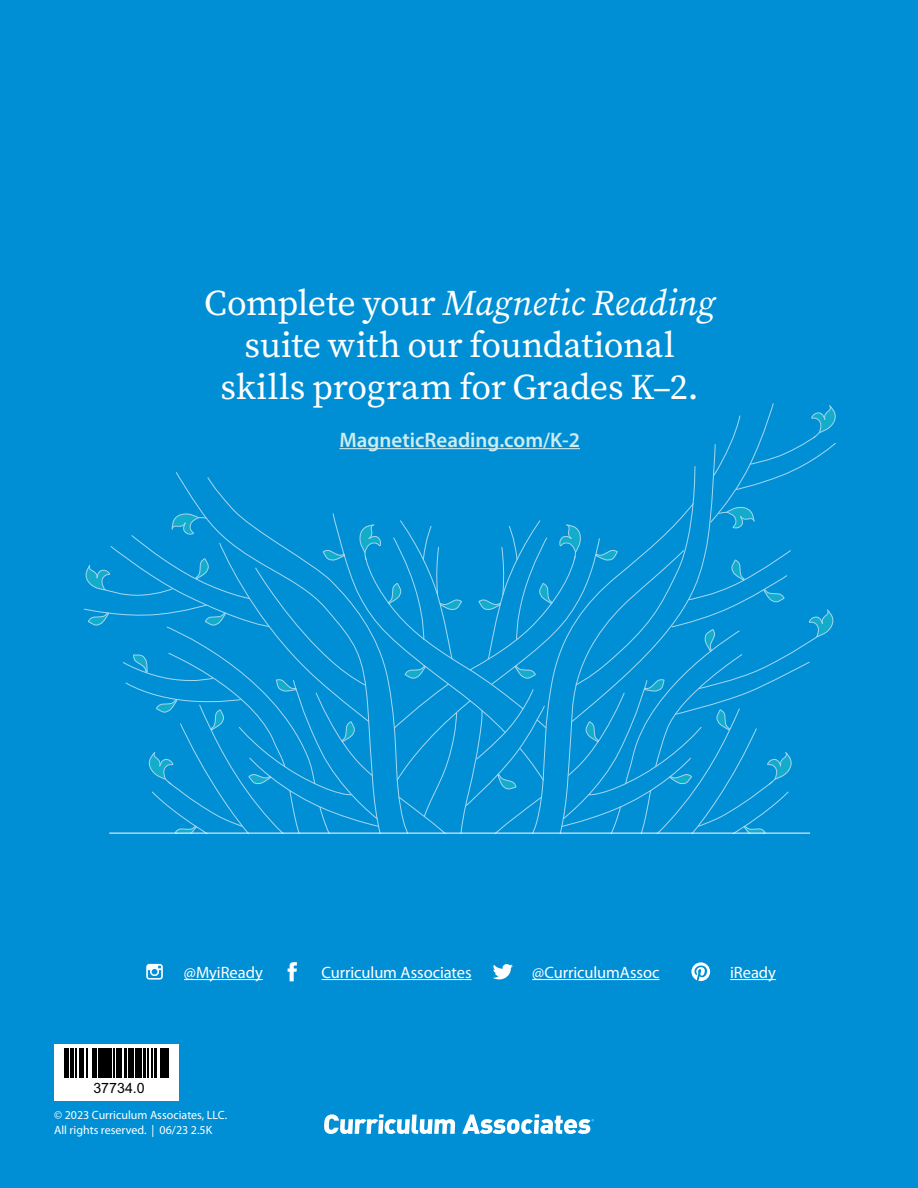
<style>
.page{position:relative;width:918px;height:1188px;background:#008fd5}
.page>*{position:absolute;margin:0;border:0;box-sizing:border-box;transform-origin:0 0}
.t1{font:36px/42px "Source Serif 4";letter-spacing:-.005em;color:#fff;text-align:center}
.t2{font:italic 36px "Source Serif Pro";letter-spacing:.005em;color:#fff}
.t3{font:600 21px "Myriad Pro";color:#cfebed}
.t4{font:16.5px "Myriad Pro";letter-spacing:-.005em;color:#fff}
.t5{font:14.25px "Arial";color:#000}
.t6{font:12px/15px "Myriad Pro";color:#fff}
.s1{font-family:"Source Serif 4";font-style:normal}
</style>
<div class="page">
<svg style="left:84px;top:403px;width:752px;height:430px"></svg>
<svg style="left:324px;top:1114px;width:131px;height:20px"></svg>
<svg style="left:462px;top:1114px;width:132px;height:20px"></svg>
<hr style="left:730px;top:979px;width:46px;height:1px;background:#fff">
<hr style="left:532px;top:979px;width:128px;height:1px;background:#fff">
<hr style="left:322px;top:979px;width:150px;height:1px;background:#fff">
<hr style="left:184px;top:979px;width:79px;height:1px;background:#fff">
<svg style="left:146px;top:964px;width:17px;height:16px"></svg>
<svg style="left:288px;top:962px;width:9px;height:19px"></svg>
<svg style="left:493px;top:964px;width:20px;height:16px"></svg>
<svg style="left:691px;top:962px;width:19px;height:19px"></svg>
<hr style="left:339px;top:448px;width:241px;height:1px;background:#cfebed">
<hr style="left:109px;top:833px;width:701px;height:1px;background:#fff">
<svg style="left:54px;top:1044px;width:125px;height:5px"></svg>
<svg style="left:54px;top:1049px;width:125px;height:52px;background:#d9d9d9"></svg>
<hr style="left:64px;top:1049px;width:2px;height:29px;background:#000">
<svg style="left:67px;top:1049px;width:1px;height:29px"></svg>
<hr style="left:71px;top:1049px;width:3px;height:29px;background:#000">
<svg style="left:76px;top:1049px;width:1px;height:29px"></svg>
<hr style="left:80px;top:1049px;width:2px;height:29px;background:#000">
<svg style="left:83px;top:1049px;width:5px;height:29px"></svg>
<hr style="left:92px;top:1049px;width:2px;height:29px;background:#000">
<svg style="left:95px;top:1049px;width:4px;height:29px"></svg>
<hr style="left:100px;top:1049px;width:4px;height:29px;background:#000">
<hr style="left:106px;top:1049px;width:3px;height:29px;background:#000">
<hr style="left:110px;top:1049px;width:2px;height:29px;background:#000">
<svg style="left:114px;top:1049px;width:1px;height:29px"></svg>
<hr style="left:117px;top:1049px;width:3px;height:29px;background:#000">
<svg style="left:121px;top:1049px;width:1px;height:29px"></svg>
<hr style="left:124px;top:1049px;width:2px;height:29px;background:#000">
<hr style="left:128px;top:1049px;width:3px;height:29px;background:#000">
<svg style="left:132px;top:1049px;width:1px;height:29px"></svg>
<hr style="left:135px;top:1049px;width:3px;height:29px;background:#000">
<hr style="left:139px;top:1049px;width:3px;height:29px;background:#000">
<hr style="left:144px;top:1049px;width:2px;height:29px;background:#000">
<svg style="left:148px;top:1049px;width:5px;height:29px"></svg>
<hr style="left:155px;top:1049px;width:2px;height:29px;background:#000">
<hr style="left:160px;top:1049px;width:3px;height:29px;background:#000">
<svg style="left:164px;top:1049px;width:1px;height:29px"></svg>
<hr style="left:166px;top:1049px;width:2px;height:29px;background:#000">
<h1 class="t2" style="left:204px;top:279px;width:512px"><span class="s1">Complete your</span> Magnetic Reading</h1>
<h1 class="t1" style="left:221px;top:324px;width:480px">suite with our foundational skills program for Grades K–2.</h1>
<h2 class="t3" style="left:339px;top:426px;width:242px">MagneticReading.com/K-2</h2>
<h3 class="t4" style="left:184px;top:963px;width:80px">@MyiReady</h3>
<h3 class="t4" style="left:322px;top:963px;width:151px">Curriculum Associates</h3>
<h3 class="t4" style="left:532px;top:963px;width:129px">@CurriculumAssoc</h3>
<h3 class="t4" style="left:730px;top:963px;width:47px">iReady</h3>
<p class="t5" style="left:93px;top:1079px;width:53px">37734.0</p>
<p class="t6" style="left:54px;top:1108px;width:175px">© 2023 Curriculum Associates, LLC.<br>All rights reserved. | 06/23 2.5K</p>
</div>
